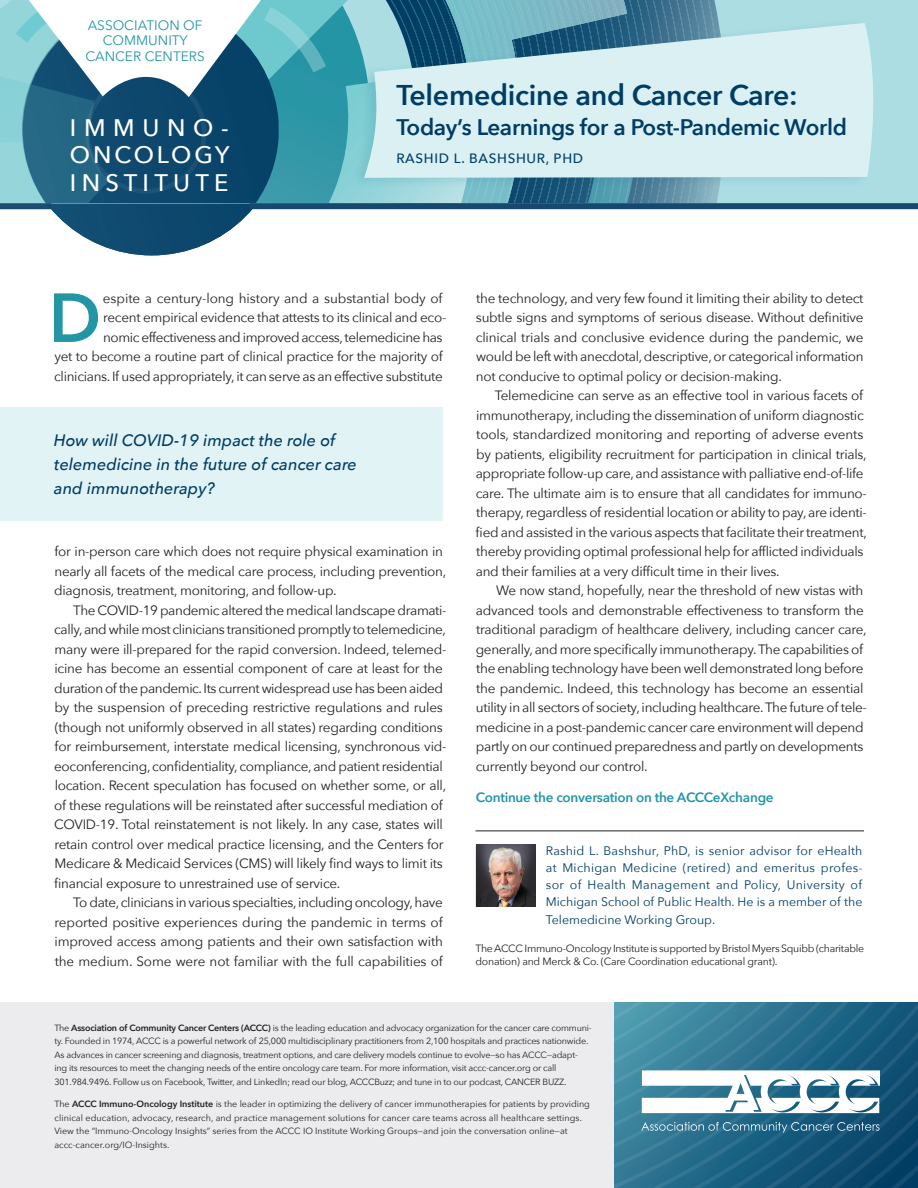
<style>
.page{position:relative;width:918px;height:1188px;background:#fff}
.page>*{position:absolute;margin:0;border:0;box-sizing:border-box;transform-origin:0 0}
.First_Paragraph_with{font:600 68.55px "Avenir Next";color:#2396a6}
.Author_name{font:600 28.5px "Avenir Next";letter-spacing:-.01em;color:#003d65}
.t1{font:500 23.85px/27.6px "Avenir Next";letter-spacing:.22em;color:#fff;text-align:justify}
.Author_name-2{font:600 22.5px "Avenir Next";letter-spacing:-.015em;color:#003d65}
.Pullquote{font:italic 500 16.5px/24px "Avenir Next";color:#003d65}
.t2{font:13.65px/15.1px "Avenir Next";color:#2396a6;text-align:center}
.Text{font:13.5px/19.5px "Avenir Next";letter-spacing:-.02em;color:#231f20}
.First_Paragraph_with-2{font:13.5px/19.5px "Avenir Next";letter-spacing:-.02em;color:#231f20;text-align:right}
.Text_No_Indent{font:600 13.5px "Avenir Next";letter-spacing:-.02em;color:#2396a6}
.Author_name-3{font:500 13.5px "Avenir Next";letter-spacing:.05em;color:#003d65}
.Author_Information{font:12.3px/17.2px "Avenir Next";color:#003d65;text-align:justify}
.Sponsor_Info{font:10.5px/13.5px "Avenir Next";letter-spacing:-.025em;color:#231f20}
.t3{font:9px/13.5px "Avenir Next";letter-spacing:-.02em;color:#231f20}
.t4{font:9px/13.5px "Avenir Next";color:#231f20}
.s1{font-weight:600}
</style>
<div class="page">
<img style="left:19px;top:203px;width:265px;height:52px">
<svg style="left:0;top:0;width:918px;height:203px;background:#83c3cc"></svg>
<img style="left:629px;top:0;width:8px;height:18px">
<img style="left:637px;top:0;width:24px;height:203px">
<img style="left:661px;top:0;width:8px;height:203px">
<img style="left:669px;top:0;width:8px;height:203px">
<img style="left:677px;top:0;width:8px;height:203px">
<img style="left:685px;top:0;width:7px;height:203px">
<img style="left:692px;top:0;width:8px;height:203px">
<img style="left:700px;top:0;width:8px;height:203px">
<img style="left:708px;top:0;width:11px;height:203px">
<img style="left:520px;top:0;width:107px;height:203px">
<img style="left:586px;top:0;width:1px;height:18px">
<img style="left:601px;top:0;width:2px;height:18px">
<img style="left:609px;top:0;width:2px;height:17px">
<img style="left:616px;top:0;width:2px;height:16px">
<img style="left:624px;top:0;width:2px;height:14px">
<img style="left:465px;top:0;width:42px;height:18px">
<img style="left:473px;top:189px;width:9px;height:14px">
<img style="left:482px;top:189px;width:8px;height:14px">
<img style="left:490px;top:189px;width:8px;height:14px">
<img style="left:498px;top:189px;width:8px;height:14px">
<img style="left:506px;top:189px;width:11px;height:14px">
<img style="left:507px;top:0;width:8px;height:18px">
<img style="left:515px;top:0;width:8px;height:18px">
<img style="left:523px;top:0;width:8px;height:18px">
<img style="left:531px;top:0;width:8px;height:18px">
<img style="left:539px;top:0;width:8px;height:18px">
<img style="left:547px;top:0;width:8px;height:18px">
<img style="left:555px;top:0;width:8px;height:18px">
<img style="left:563px;top:0;width:16px;height:18px">
<img style="left:579px;top:0;width:7px;height:18px">
<img style="left:587px;top:0;width:14px;height:18px">
<img style="left:603px;top:0;width:6px;height:18px">
<img style="left:611px;top:0;width:5px;height:16px">
<img style="left:619px;top:0;width:5px;height:15px">
<img style="left:329px;top:93px;width:18px;height:110px">
<img style="left:347px;top:69px;width:126px;height:134px">
<img style="left:394px;top:189px;width:76px;height:14px">
<img style="left:345px;top:77px;width:5px;height:76px">
<svg style="left:346px;top:85px;width:4px;height:11px"></svg>
<svg style="left:566px;top:189px;width:80px;height:14px"></svg>
<img style="left:261px;top:0;width:87px;height:93px">
<svg style="left:16px;top:0;width:13px;height:42px"></svg>
<svg style="left:278px;top:7px;width:48px;height:65px;background:#5db9c3"></svg>
<img style="left:0;top:76px;width:22px;height:127px">
<img style="left:22px;top:1px;width:256px;height:202px">
<img style="left:29px;top:0;width:232px;height:97px">
<img style="left:85px;top:72px;width:121px;height:122px">
<div style="left:350px;top:18px;width:525px;height:171px;background:#005e85;opacity:.12"></div>
<svg style="left:364px;top:23px;width:511px;height:155px;background:#c2dfe5"></svg>
<div style="left:250px;top:203px;width:668px;height:6px;background:#17486f"></div>
<div style="left:0;top:203px;width:51px;height:6px;background:#1e4d73"></div>
<div style="left:0;top:1002px;width:918px;height:186px;background:#ececee"></div>
<svg style="left:615px;top:1138px;width:303px;height:50px;background:#1b5d7e"></svg>
<svg style="left:615px;top:1002px;width:303px;height:136px;background:#528aa2"></svg>
<img style="left:476px;top:845px;width:60px;height:61px">
<hr style="left:476px;top:831px;width:388px;height:1px;background:#231f20">
<div style="left:0;top:407px;width:442px;height:114px;background:#e1f3f5"></div>
<p class="t2" style="left:86px;top:17px;width:121px">ASSOCIATION OF<br>COMMUNITY<br>CANCER CENTERS</p>
<p class="t1" style="left:70px;top:113px;width:161px">IMMUNO-ONCOLOGY INSTITUTE</p>
<p class="Author_name" style="left:396px;top:70px;width:403px">Telemedicine and Cancer Care:</p>
<p class="Author_name-2" style="left:396px;top:108px;width:452px">Today’s Learnings for a Post-Pandemic World</p>
<p class="Author_name-3" style="left:396px;top:147px;width:188px">RASHID L. BASHSHUR, PHD</p>
<p class="First_Paragraph_with-2" style="left:54px;top:288px;width:394px">espite a century-long history and a substantial body of<br>recent empirical evidence that attests to its clinical and eco-<br>nomic effectiveness and improved access, telemedicine has<br>yet to become a routine part of clinical practice for the majority of clinicians. If used appropriately, it can serve as an effective substitute</p>
<p class="First_Paragraph_with" style="left:49px;top:259px;width:54px">D</p>
<p class="Pullquote" style="left:54px;top:427px;width:304px">How will COVID-19 impact the role of telemedicine in the future of cancer care and immunotherapy?</p>
<p class="First_Paragraph_with-2" style="left:54px;top:541px;width:394px;text-align:left">for in-person care which does not require physical examination in nearly all facets of the medical care process, including prevention, diagnosis, treatment, monitoring, and follow-up.</p>
<p class="Text" style="left:54px;top:600px;width:394px;text-indent:19px">The COVID-19 pandemic altered the medical landscape dramati&shy;cally, and while most clinicians transitioned promptly to telemedicine, many were ill-prepared for the rapid conversion. Indeed, telemed&shy;icine has become an essential component of care at least for the duration of the pandemic. Its current widespread use has been aided by the suspension of preceding restrictive regulations and rules (though not uniformly observed in all states) regarding conditions for reimbursement, interstate medical licensing, synchronous vid&shy;eoconferencing, confidentiality, compliance, and patient residential location. Recent speculation has focused on whether some, or all, of these regulations will be reinstated after successful mediation of COVID-19. Total reinstatement is not likely. In any case, states will retain control over medical practice licensing, and the Centers for Medicare &amp; Medicaid Services (CMS) will likely find ways to limit its financial exposure to unrestrained use of service.</p>
<p class="Text" style="left:54px;top:892px;width:390px;text-align:justify;text-indent:19px">To date, clinicians in various specialties, including oncology, have reported positive experiences during the pandemic in terms of improved access among patients and their own satisfaction with the medium. Some were not familiar with the full capabilities of</p>
<p class="Text" style="left:476px;top:288px;width:389px;text-align:justify">the technology, and very few found it limiting their ability to detect subtle signs and symptoms of serious disease. Without definitive clinical trials and conclusive evidence during the pandemic, we would be left with anecdotal, descriptive, or categorical information not conducive to optimal policy or decision-making.</p>
<p class="Text" style="left:476px;top:385px;width:393px;text-indent:19px">Telemedicine can serve as an effective tool in various facets of immunotherapy, including the dissemination of uniform diagnostic tools, standardized monitoring and reporting of adverse events by patients, eligibility recruitment for participation in clinical trials, appropriate follow-up care, and assistance with palliative end-of-life care. The ultimate aim is to ensure that all candidates for immuno&shy;therapy, regardless of residential location or ability to pay, are identi&shy;fied and assisted in the various aspects that facilitate their treatment, thereby providing optimal professional help for afflicted individuals and their families at a very difficult time in their lives.</p>
<p class="Text" style="left:476px;top:580px;width:393px;text-indent:20px">We now stand, hopefully, near the threshold of new vistas with advanced tools and demonstrable effectiveness to transform the traditional paradigm of healthcare delivery, including cancer care, generally, and more specifically immunotherapy. The capabilities of the enabling technology have been well demonstrated long before the pandemic. Indeed, this technology has become an essential utility in all sectors of society, including healthcare. The future of tele&shy;medicine in a post-pandemic cancer care environment will depend partly on our continued preparedness and partly on developments currently beyond our control.</p>
<p class="Text_No_Indent" style="left:476px;top:786px;width:299px">Continue the conversation on the ACCCeXchange</p>
<p class="Author_Information" style="left:546px;top:841px;width:318px">Rashid L. Bashshur, PhD, is senior advisor for eHealth at Michigan Medicine (retired) and emeritus profes&shy;sor of Health Management and Policy, University of Michigan School of Public Health. He is a member of the Telemedicine Working Group.</p>
<p class="Sponsor_Info" style="left:476px;top:941px;width:390px">The ACCC Immuno-Oncology Institute is supported by Bristol Myers Squibb (charitable donation) and Merck &amp; Co. (Care Coordination educational grant).</p>
<p class="t3" style="left:54px;top:1021px;width:539px">The <span class="s1">Association of Community Cancer Centers (ACCC)</span> is the leading education and advocacy organization for the cancer care communi&shy;ty. Founded in 1974, ACCC is a powerful network of 25,000 multidisciplinary practitioners from 2,100 hospitals and practices nationwide.<br>As advances in cancer screening and diagnosis, treatment options, and care delivery models continue to evolve—so has ACCC—adapt&shy;ing its resources to meet the changing needs of the entire oncology care team. For more information, visit accc-cancer.org or call 301.984.9496. Follow us on Facebook, Twitter, and LinkedIn; read our blog, ACCCBuzz; and tune in to our podcast, CANCER BUZZ.</p>
<p class="t4" style="left:54px;top:1097px;width:537px">The <span class="s1">ACCC Immuno-Oncology Institute</span> is the leader in optimizing the delivery of cancer immunotherapies for patients by providing clinical education, advocacy, research, and practice management solutions for cancer care teams across all healthcare settings.<br>View the “Immuno-Oncology Insights” series from the ACCC IO Institute Working Groups—and join the conversation online—at accc-cancer.org/IO-Insights.</p>
</div>
